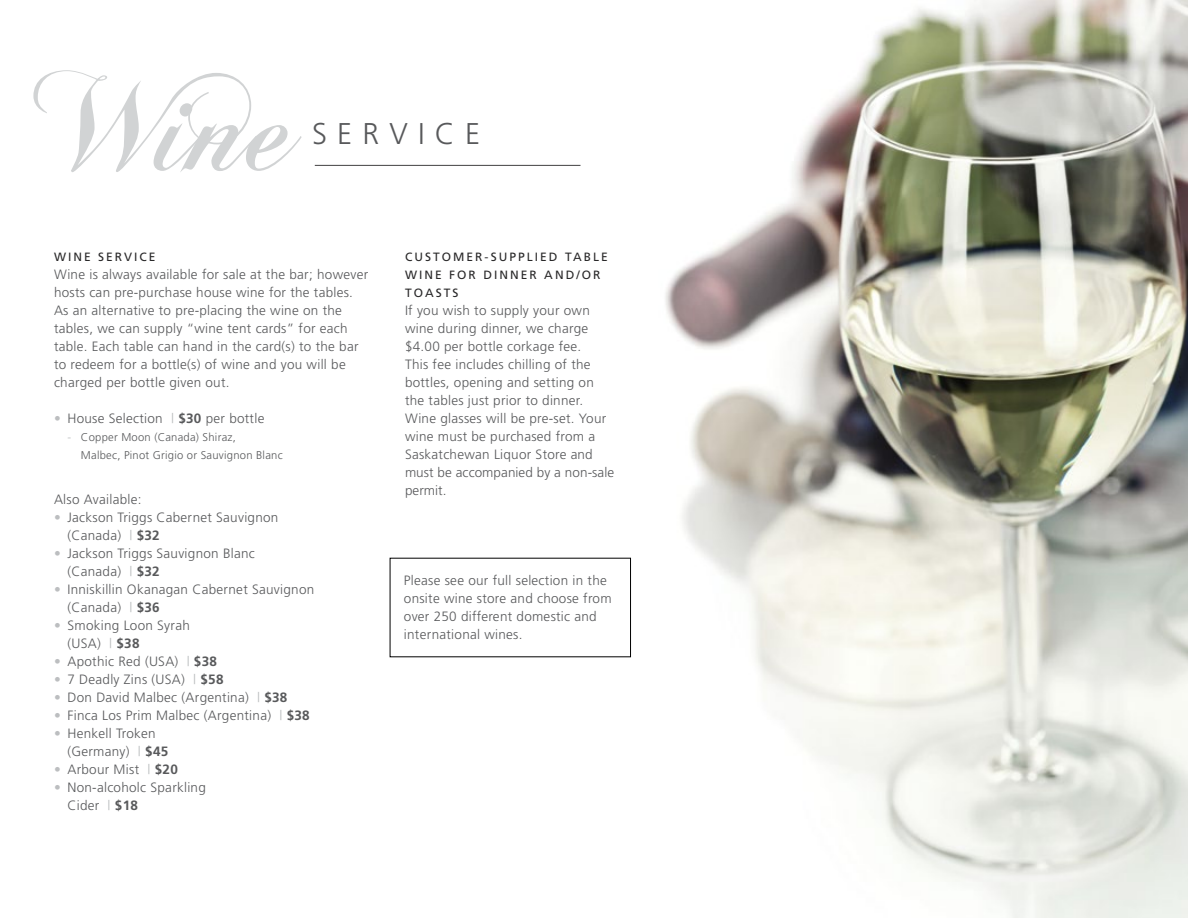
<style>
.page{position:relative;width:1188px;height:918px;background:#fff}
.page>*{position:absolute;margin:0;border:0;box-sizing:border-box;transform-origin:0 0}
.t1{font:145.5px "Chopin Script";color:#d1d3d4}
.t2{font:300 30px "Frutiger";letter-spacing:.34em;color:#58595b}
.t3{font:300 13.5px/18px "Frutiger";letter-spacing:.02em;color:#58595b}
.t4{font:12px/18px "Frutiger";letter-spacing:.17em;color:#292829}
.t5{font:300 11.25px/18px "Frutiger";letter-spacing:.02em;color:#58595b}
.s1{color:#bcbec0}
.s2{font-weight:700}
</style>
<div class="page">
<img style="left:665px;top:0;width:523px;height:918px">
<hr style="left:315px;top:165px;width:265px;height:1px;background:#414042">
<h1 class="t1" style="left:33px;top:33px;width:267px">Wine</h1>
<h2 class="t2" style="left:312px;top:117px;width:170px">SERVICE</h2>
<p class="t4" style="left:54px;top:248px;width:103px">WINE SERVICE</p>
<p class="t3" style="left:54px;top:265px;width:316px">Wine is always available for sale at the bar; however hosts can pre-purchase house wine for the tables.<br>As an alternative to pre-placing the wine on the tables, we can supply “wine tent cards” for each table. Each table can hand in the card(s) to the bar to redeem for a bottle(s) of wine and you will be charged per bottle given out.</p>
<p class="t3" style="left:54px;top:409px;width:212px"><span class="s1">•</span> House Selection <span class="s1">|</span> <span class="s2">$30</span> per bottle</p>
<p class="t5" style="left:81px;top:428px;width:203px;text-indent:-14px"><span class="s1">-</span> Copper Moon (Canada) Shiraz,<br>Malbec, Pinot Grigio or Sauvignon Blanc</p>
<p class="t3" style="left:54px;top:490px;width:89px">Also Available:</p>
<p class="t3" style="left:68px;top:508px;width:212px;text-indent:-14px"><span class="s1">•</span> Jackson Triggs Cabernet Sauvignon (Canada) <span class="s1">|</span> <span class="s2">$32</span></p>
<p class="t3" style="left:68px;top:544px;width:189px;text-indent:-14px"><span class="s1">•</span> Jackson Triggs Sauvignon Blanc (Canada) <span class="s1">|</span> <span class="s2">$32</span></p>
<p class="t3" style="left:68px;top:580px;width:248px;text-indent:-14px"><span class="s1">•</span> Inniskillin Okanagan Cabernet Sauvignon (Canada) <span class="s1">|</span> <span class="s2">$36</span></p>
<p class="t3" style="left:68px;top:616px;width:124px;text-indent:-14px"><span class="s1">•</span> Smoking Loon Syrah (USA) <span class="s1">|</span> <span class="s2">$38</span></p>
<p class="t3" style="left:54px;top:652px;width:165px"><span class="s1">•</span> Apothic Red (USA) <span class="s1">|</span> <span class="s2">$38</span></p>
<p class="t3" style="left:54px;top:670px;width:171px"><span class="s1">•</span> 7 Deadly Zins (USA) <span class="s1">|</span> <span class="s2">$58</span></p>
<p class="t3" style="left:54px;top:688px;width:235px"><span class="s1">•</span> Don David Malbec (Argentina) <span class="s1">|</span> <span class="s2">$38</span></p>
<p class="t3" style="left:54px;top:706px;width:257px"><span class="s1">•</span> Finca Los Prim Malbec (Argentina) <span class="s1">|</span> <span class="s2">$38</span></p>
<p class="t3" style="left:68px;top:724px;width:102px;text-indent:-14px"><span class="s1">•</span> Henkell Troken (Germany) <span class="s1">|</span> <span class="s2">$45</span></p>
<p class="t3" style="left:54px;top:760px;width:125px"><span class="s1">•</span> Arbour Mist <span class="s1">|</span> <span class="s2">$20</span></p>
<p class="t3" style="left:68px;top:778px;width:140px;text-indent:-14px"><span class="s1">•</span> Non-alcoholc Sparkling<br>Cider <span class="s1">|</span> <span class="s2">$18</span></p>
<p class="t4" style="left:405px;top:248px;width:204px">CUSTOMER-SUPPLIED TABLE<br>WINE FOR DINNER AND/OR<br>TOASTS</p>
<p class="t3" style="left:405px;top:301px;width:211px">If you wish to supply your own wine during dinner, we charge $4.00 per bottle corkage fee.<br>This fee includes chilling of the bottles, opening and setting on the tables just prior to dinner.<br>Wine glasses will be pre-set. Your wine must be purchased from a<br>Saskatchewan Liquor Store and must be accompanied by a non-sale permit.</p>
<p class="t3" style="left:404px;top:571px;width:209px">Please see our full selection in the onsite wine store and choose from over 250 different domestic and international wines.</p>
</div>
